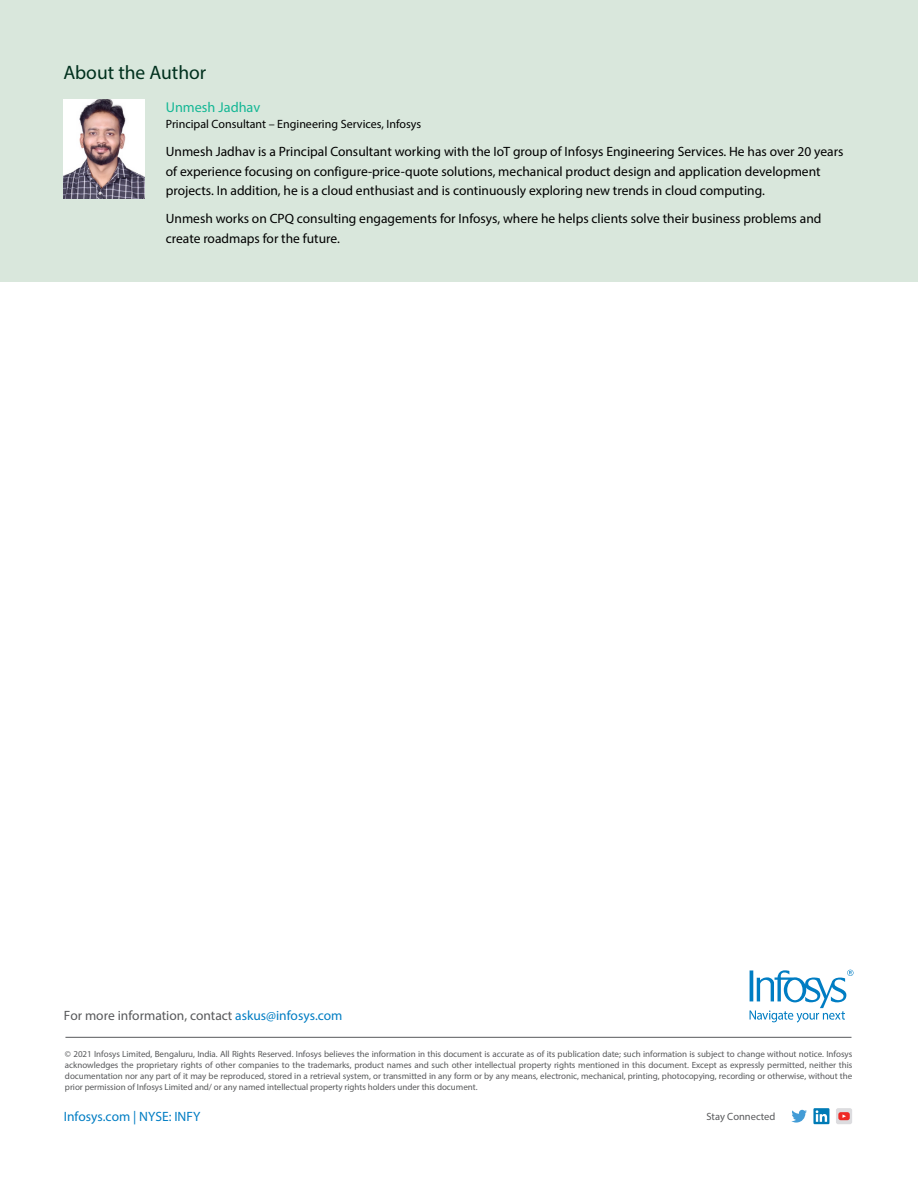
<style>
.page{position:relative;width:918px;height:1188px;background:#fff}
.page>*{position:absolute;margin:0;border:0;box-sizing:border-box;transform-origin:0 0}
.t1{font:19.5px "Myriad Pro";color:#00301d}
.t2{font:14.25px "Myriad Pro";color:#14b795}
.t3{font:13.5px/19.5px "Myriad Pro";color:#000}
.t4{font:13.5px "Myriad Pro";color:#58595b}
.t5{font:13.5px "Myriad Pro";color:#007dc3}
.t6{font:12px "Myriad Pro";color:#000}
.t7{font:10.5px "Myriad Pro";color:#58595b}
.t8{font:9px/10.8px "Myriad Pro";letter-spacing:-.005em;color:#58595b;text-align:justify}
.s1{color:#007dc3}
</style>
<div class="page">
<svg style="left:791px;top:1110px;width:16px;height:13px"></svg>
<svg style="left:813px;top:1108px;width:16px;height:16px"></svg>
<svg style="left:816px;top:1110px;width:11px;height:12px"></svg>
<div style="left:836px;top:1108px;width:16px;height:16px;background:#dcdcdf;border-radius:2px"></div>
<svg style="left:838px;top:1112px;width:12px;height:8px"></svg>
<svg style="left:750px;top:970px;width:104px;height:53px"></svg>
<hr style="left:65px;top:1037px;width:787px;height:1px;background:#58595b">
<div style="left:0;top:0;width:918px;height:282px;background:#d9e7dc"></div>
<img style="left:64px;top:99px;width:80px;height:100px">
<h1 class="t1" style="left:63px;top:60px;width:144px">About the Author</h1>
<h2 class="t2" style="left:166px;top:98px;width:96px">Unmesh Jadhav</h2>
<h3 class="t6" style="left:166px;top:117px;width:257px">Principal Consultant – Engineering Services, Infosys</h3>
<p class="t3" style="left:166px;top:142px;width:679px">Unmesh Jadhav is a Principal Consultant working with the IoT group of Infosys Engineering Services. He has over 20 years of experience focusing on configure-price-quote solutions, mechanical product design and application development projects. In addition, he is a cloud enthusiast and is continuously exploring new trends in cloud computing.</p>
<h3 class="t3" style="left:166px;top:209px;width:657px">Unmesh works on CPQ consulting engagements for Infosys, where he helps clients solve their business problems and create roadmaps for the future.</h3>
<h3 class="t4" style="left:64px;top:1007px;width:280px">For more information, contact <span class="s1">askus@infosys.com</span></h3>
<p class="t8" style="left:65px;top:1049px;width:789px">© 2021 Infosys Limited, Bengaluru, India. All Rights Reserved. Infosys believes the information in this document is accurate as of its publication date; such information is subject to change without notice. Infosys acknowledges the proprietary rights of other companies to the trademarks, product names and such other intellectual property rights mentioned in this document. Except as expressly permitted, neither this documentation nor any part of it may be reproduced, stored in a retrieval system, or transmitted in any form or by any means, electronic, mechanical, printing, photocopying, recording or otherwise, without the prior permission of Infosys Limited and/ or any named intellectual property rights holders under this document.</p>
<h3 class="t5" style="left:64px;top:1108px;width:138px">Infosys.com | NYSE: INFY</h3>
<p class="t7" style="left:706px;top:1110px;width:70px">Stay Connected</p>
</div>
